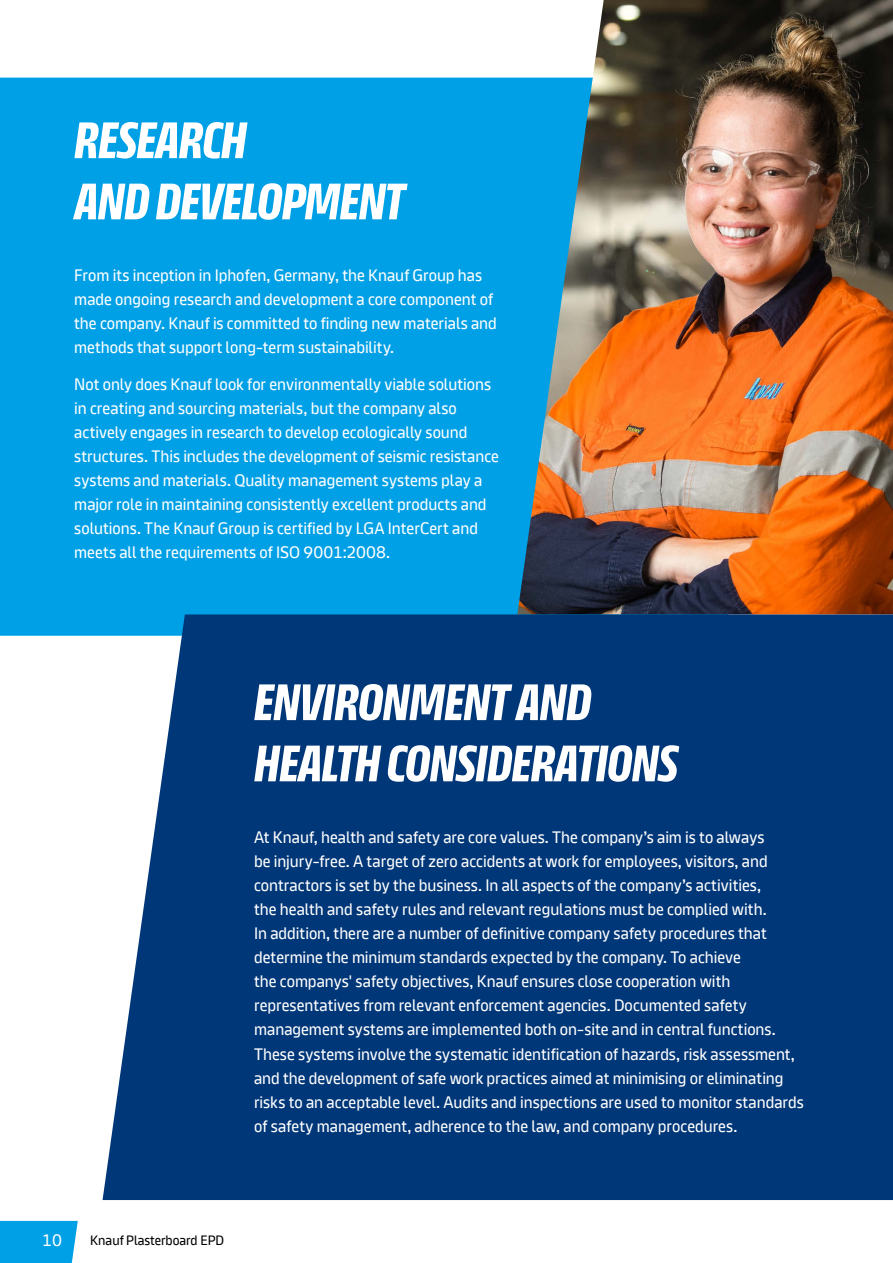
<style>
.page{position:relative;width:893px;height:1263px;background:#fff}
.page>*{position:absolute;margin:0;border:0;box-sizing:border-box;transform-origin:0 0}
.t1{font:700 51px/61.2px "Knauf Screen Head";letter-spacing:-.005em;color:#fff}
.t2{font:16.5px/24px "Knauf Screen";color:#fff}
.t3{font:13.5px "Knauf Screen";color:#000}
</style>
<div class="page">
<div style="left:0;top:78px;width:517px;height:558px;background:#00a0e6"></div>
<img style="left:517px;top:0;width:376px;height:614px">
<div style="left:103px;top:614px;width:790px;height:586px;background:#003778"></div>
<div style="left:0;top:1221px;width:78px;height:42px;background:#00a0e6"></div>
<h1 class="t1" style="left:74px;top:110px;width:332px">RESEARCH<br>AND DEVELOPMENT</h1>
<p class="t2" style="left:74px;top:263px;width:424px">From its inception in Iphofen, Germany, the Knauf Group has made ongoing research and development a core component of the company. Knauf is committed to finding new materials and methods that support long-term sustainability.</p>
<p class="t2" style="left:74px;top:372px;width:426px">Not only does Knauf look for environmentally viable solutions in creating and sourcing materials, but the company also actively engages in research to develop ecologically sound structures. This includes the development of seismic resistance systems and materials. Quality management systems play a major role in maintaining consistently excellent products and solutions. The Knauf Group is certified by LGA InterCert and meets all the requirements of ISO 9001:2008.</p>
<h1 class="t1" style="left:254px;top:672px;width:425px">ENVIRONMENT AND<br>HEALTH CONSIDERATIONS</h1>
<p class="t2" style="left:254px;top:825px;width:551px">At Knauf, health and safety are core values. The company’s aim is to always<br>be injury-free. A target of zero accidents at work for employees, visitors, and contractors is set by the business. In all aspects of the company’s activities,<br>the health and safety rules and relevant regulations must be complied with.<br>In addition, there are a number of definitive company safety procedures that determine the minimum standards expected by the company. To achieve<br>the companys' safety objectives, Knauf ensures close cooperation with representatives from relevant enforcement agencies. Documented safety management systems are implemented both on-site and in central functions.<br>These systems involve the systematic identification of hazards, risk assessment, and the development of safe work practices aimed at minimising or eliminating risks to an acceptable level. Audits and inspections are used to monitor standards of safety management, adherence to the law, and company procedures.</p>
<p class="t2" style="left:42px;top:1228px;width:21px">10</p>
<p class="t3" style="left:90px;top:1232px;width:135px">Knauf Plasterboard EPD</p>
</div>
